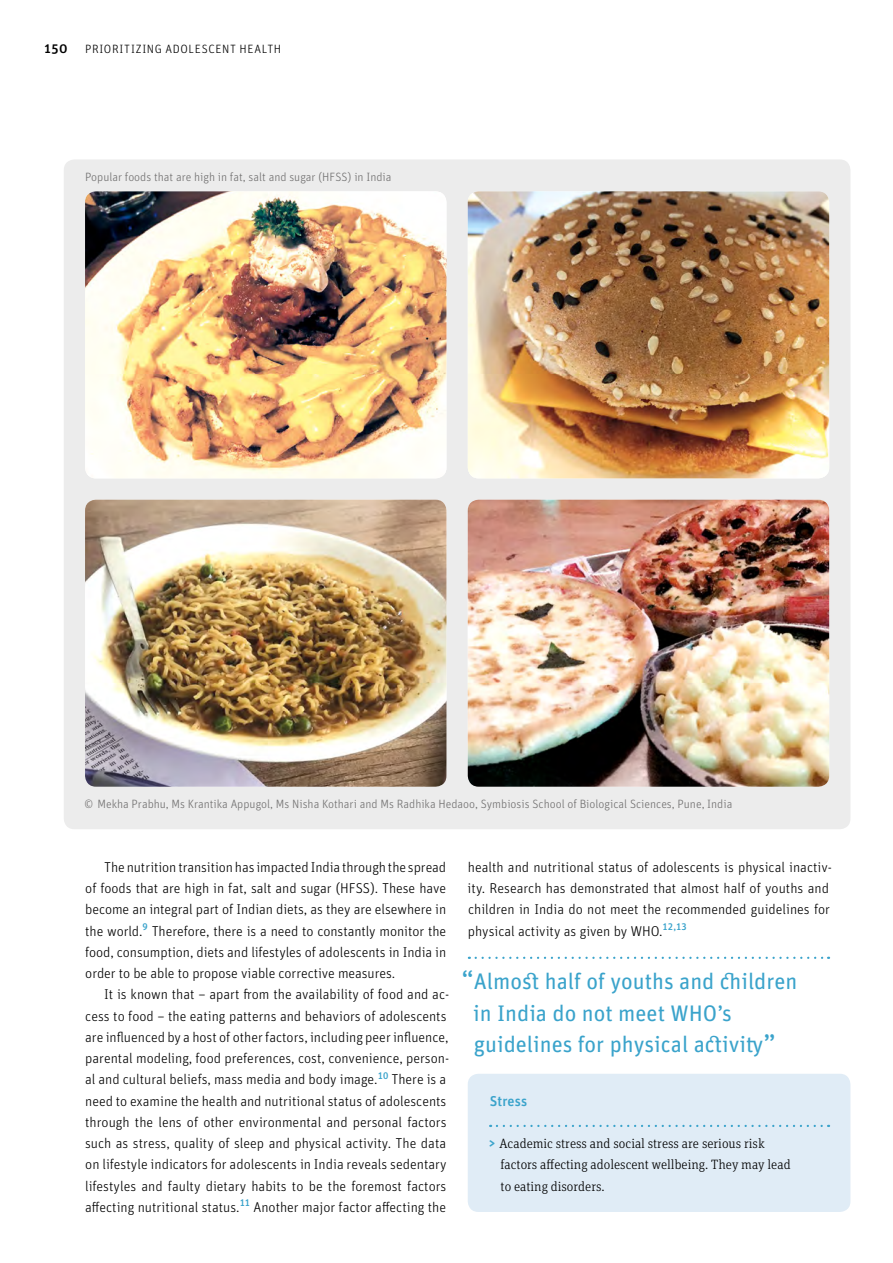
<style>
.page{position:relative;width:893px;height:1263px;background:#fff}
.page>*{position:absolute;margin:0;border:0;box-sizing:border-box;transform-origin:0 0}
.t1{font:22.5px/32px "Unit Pro";color:#3aa3cb}
.t2{font:300 14.25px/21.3px "Unit Pro";color:#000}
.t3{font:500 14.25px "Unit Pro";letter-spacing:.005em;color:#3aa3cb}
.t4{font:300 13.5px/21.3px "Unit Slab Pro";color:#000}
.t5{font:500 13.5px "Unit Pro";color:#000}
.t6{font:300 12px "Unit Pro";color:#706f6f}
.t7{font:300 12px "Unit Pro";letter-spacing:.055em;color:#000}
.s1{font-size:27px}
.s2{font-family:"Unit Pro";font-weight:500;font-size:14.25px;color:#3aa3cb}
</style>
<div class="page">
<div style="left:468px;top:1074px;width:382px;height:138px;background:#e0ecf6;border-radius:11px"></div>
<div style="left:64px;top:159px;width:786px;height:670px;background:#ececec;border-radius:11px"></div>
<img style="left:85px;top:500px;width:361px;height:287px">
<img style="left:468px;top:500px;width:361px;height:287px">
<img style="left:468px;top:191px;width:361px;height:287px">
<img style="left:85px;top:191px;width:361px;height:287px">
<svg style="left:476px;top:957px;width:353px;height:2px"></svg>
<svg style="left:497px;top:1125px;width:332px;height:2px"></svg>
<p class="t5" style="left:45px;top:39px;width:25px">150</p>
<p class="t7" style="left:85px;top:41px;width:198px">PRIORITIZING ADOLESCENT HEALTH</p>
<p class="t6" style="left:85px;top:169px;width:308px">Popular foods that are high in fat, salt and sugar (HFSS) in India</p>
<p class="t6" style="left:84px;top:796px;width:649px">© Mekha Prabhu, Ms Krantika Appugol, Ms Nisha Kothari and Ms Radhika Hedaoo, Symbiosis School of Biological Sciences, Pune, India</p>
<p class="t2" style="left:85px;top:856px;width:363px;text-align:justify;text-indent:19px">The nutrition transition has impacted India through the spread of foods that are high in fat, salt and sugar (HFSS). These have become an integral part of Indian diets, as they are elsewhere in the world.<sup>9</sup> Therefore, there is a need to constantly monitor the food, consumption, diets and lifestyles of adolescents in India in order to be able to propose viable corrective measures.</p>
<p class="t2" style="left:85px;top:983px;width:366px;text-indent:19px">It is known that – apart from the availability of food and ac&shy;cess to food – the eating patterns and behaviors of adolescents are influenced by a host of other factors, including peer influence, parental modeling, food preferences, cost, convenience, person&shy;al and cultural beliefs, mass media and body image.<sup>10</sup> There is a need to examine the health and nutritional status of adolescents through the lens of other environmental and personal factors such as stress, quality of sleep and physical activity. The data on lifestyle indicators for adolescents in India reveals sedentary lifestyles and faulty dietary habits to be the foremost factors affecting nutritional status.<sup>11</sup> Another major factor affecting the</p>
<p class="t2" style="left:468px;top:856px;width:366px">health and nutritional status of adolescents is physical inactiv&shy;ity. Research has demonstrated that almost half of youths and children in India do not meet the recommended guidelines for physical activity as given by WHO.<sup>12,13</sup></p>
<h1 class="t1" style="left:473px;top:964px;width:326px;text-indent:-12px"><span class="s1">“</span>Almost half of youths and children in India do not meet WHO’s guidelines for physical activity<span class="s1">”</span></h1>
<p class="t3" style="left:490px;top:1090px;width:39px">Stress</p>
<p class="t4" style="left:500px;top:1132px;width:292px;text-indent:-12px"><span class="s2">&gt;</span> Academic stress and social stress are serious risk factors affecting adolescent wellbeing. They may lead to eating disorders.</p>
</div>
